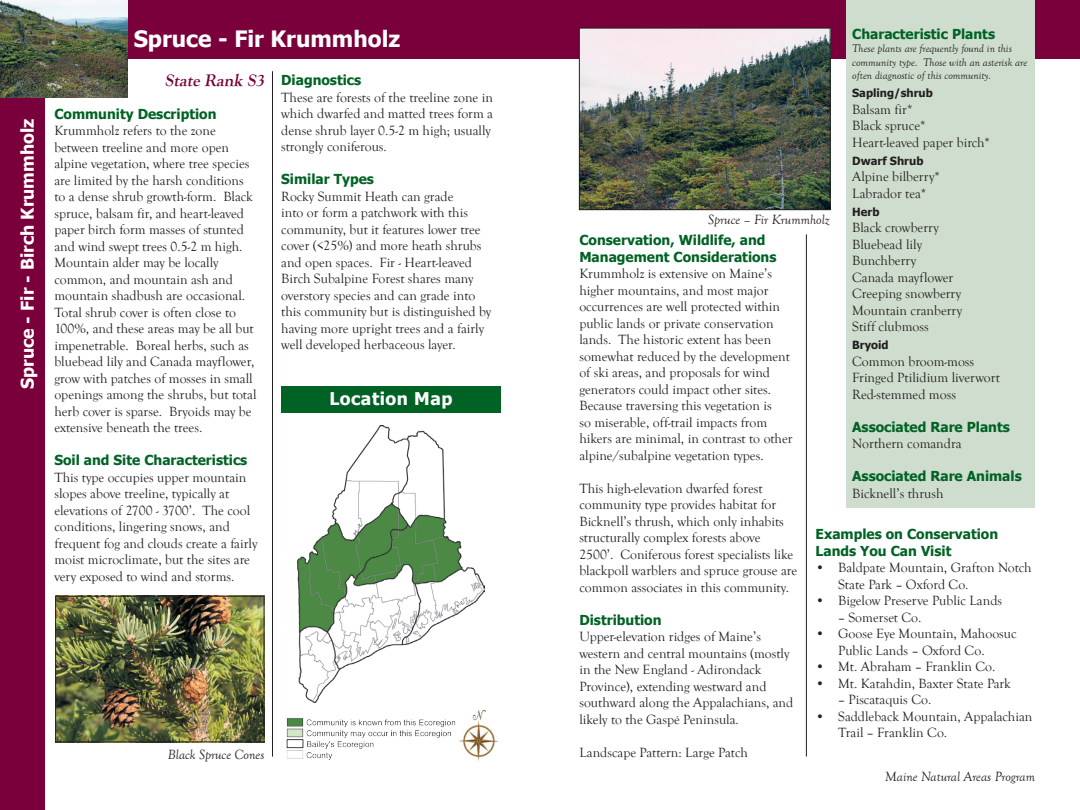
<style>
.page{position:relative;width:1080px;height:810px;background:#fff}
.page>*{position:absolute;margin:0;border:0;box-sizing:border-box;transform-origin:0 0}
.Maine_Header{font:700 22.5px "Tahoma";color:#fff}
.t1{font:700 17.5px "Tahoma";color:#fff}
.t2{font:700 17.5px "Tahoma";letter-spacing:.03em;color:#fff}
.State_Rank{font:italic 700 17.5px "Goudy Old Style T";color:#7a003b}
.Body_Text{font:13.75px/16.5px "Goudy Old Style T";color:#231f20}
.Small_Header_--_Gree{font:700 13.75px/16.5px "Tahoma";color:#006224}
.Body_Text-2{font:italic 13.75px "Goudy Old Style T";color:#231f20}
.Body_Text-3{font:italic 11.25px/13.5px "Goudy Old Style T";color:#231f20}
.Plant_Animals_Header{font:700 11.25px "Tahoma";color:#231f20}
</style>
<div class="page">
<img style="left:286px;top:710px;width:213px;height:51px">
<div style="left:0;top:0;width:540px;height:58px;background:#7a003b"></div>
<div style="left:0;top:0;width:45px;height:810px;background:#7a003b"></div>
<div style="left:281px;top:386px;width:220px;height:26px;background:#006224"></div>
<div style="left:540px;top:0;width:540px;height:58px;background:#7a003b"></div>
<img style="left:0;top:0;width:128px;height:98px">
<hr style="left:272px;top:71px;width:1px;height:686px;background:#231f20">
<img style="left:298px;top:426px;width:186px;height:277px">
<img style="left:57px;top:598px;width:205px;height:142px">
<div style="left:55px;top:596px;width:209px;height:146px;border:1px solid #231f20"></div>
<div style="left:847px;top:0;width:188px;height:507px;background:#ceddce"></div>
<img style="left:581px;top:30px;width:247px;height:178px">
<div style="left:579px;top:28px;width:251px;height:182px;border:1px solid #231f20"></div>
<hr style="left:806px;top:234px;width:1px;height:523px;background:#231f20">
<p class="t1" style="left:15px;top:389px;width:272px;rotate:-90deg">Spruce - Fir - Birch Krummholz</p>
<p class="Maine_Header" style="left:134px;top:23px;width:268px">Spruce - Fir Krummholz</p>
<p class="State_Rank" style="left:165px;top:70px;width:104px">State Rank S3</p>
<p class="Small_Header_--_Gree" style="left:54px;top:105px;width:164px">Community Description</p>
<p class="Body_Text" style="left:54px;top:123px;width:204px">Krummholz refers to the zone between treeline and more open alpine vegetation, where tree species are limited by the harsh conditions to a dense shrub growth-form. Black spruce, balsam fir, and heart-leaved paper birch form masses of stunted and wind swept trees 0.5-2 m high.<br>Mountain alder may be locally common, and mountain ash and mountain shadbush are occasional.<br>Total shrub cover is often close to 100%, and these areas may be all but impenetrable. Boreal herbs, such as bluebead lily and Canada mayflower, grow with patches of mosses in small openings among the shrubs, but total herb cover is sparse. Bryoids may be extensive beneath the trees.</p>
<p class="Small_Header_--_Gree" style="left:54px;top:451px;width:194px">Soil and Site Characteristics</p>
<p class="Body_Text" style="left:54px;top:470px;width:205px">This type occupies upper mountain slopes above treeline, typically at elevations of 2700 - 3700’. The cool conditions, lingering snows, and frequent fog and clouds create a fairly moist microclimate, but the sites are very exposed to wind and storms.</p>
<p class="Small_Header_--_Gree" style="left:281px;top:71px;width:82px">Diagnostics</p>
<p class="Body_Text" style="left:281px;top:89px;width:213px">These are forests of the treeline zone in which dwarfed and matted trees form a dense shrub layer 0.5-2 m high; usually strongly coniferous.</p>
<p class="Small_Header_--_Gree" style="left:281px;top:170px;width:94px">Similar Types</p>
<p class="Body_Text" style="left:281px;top:188px;width:212px">Rocky Summit Heath can grade<br>into or form a patchwork with this community, but it features lower tree cover (&lt;25%) and more heath shrubs and open spaces. Fir - Heart-leaved Birch Subalpine Forest shares many overstory species and can grade into this community but is distinguished by having more upright trees and a fairly well developed herbaceous layer.</p>
<p class="t2" style="left:329px;top:386px;width:125px">Location Map</p>
<p class="Body_Text-2" style="left:168px;top:747px;width:98px">Black Spruce Cones</p>
<p class="Small_Header_--_Gree" style="left:852px;top:24px;width:144px">Characteristic Plants</p>
<p class="Body_Text-3" style="left:852px;top:42px;width:177px">These plants are frequently found in this community type. Those with an asterisk are often diagnostic of this community.</p>
<p class="Plant_Animals_Header" style="left:852px;top:85px;width:82px">Sapling/shrub</p>
<p class="Body_Text" style="left:852px;top:101px;width:62px">Balsam fir*</p>
<p class="Body_Text" style="left:852px;top:118px;width:75px">Black spruce*</p>
<p class="Body_Text" style="left:852px;top:134px;width:139px">Heart-leaved paper birch*</p>
<p class="Plant_Animals_Header" style="left:852px;top:153px;width:73px">Dwarf Shrub</p>
<p class="Body_Text" style="left:852px;top:169px;width:89px">Alpine bilberry*</p>
<p class="Body_Text" style="left:852px;top:185px;width:76px">Labrador tea*</p>
<p class="Plant_Animals_Header" style="left:852px;top:204px;width:29px">Herb</p>
<p class="Body_Text" style="left:852px;top:220px;width:88px">Black crowberry</p>
<p class="Body_Text" style="left:852px;top:236px;width:71px">Bluebead lily</p>
<p class="Body_Text" style="left:852px;top:253px;width:65px">Bunchberry</p>
<p class="Body_Text" style="left:852px;top:269px;width:103px">Canada mayflower</p>
<p class="Body_Text" style="left:852px;top:286px;width:111px">Creeping snowberry</p>
<p class="Body_Text" style="left:852px;top:302px;width:112px">Mountain cranberry</p>
<p class="Body_Text" style="left:852px;top:319px;width:78px">Stiff clubmoss</p>
<p class="Plant_Animals_Header" style="left:852px;top:337px;width:38px">Bryoid</p>
<p class="Body_Text" style="left:852px;top:353px;width:124px">Common broom-moss</p>
<p class="Body_Text" style="left:852px;top:370px;width:149px">Fringed Ptilidium liverwort</p>
<p class="Body_Text" style="left:852px;top:386px;width:105px">Red-stemmed moss</p>
<p class="Small_Header_--_Gree" style="left:852px;top:417px;width:159px">Associated Rare Plants</p>
<p class="Body_Text" style="left:852px;top:436px;width:111px">Northern comandra</p>
<p class="Small_Header_--_Gree" style="left:852px;top:467px;width:171px">Associated Rare Animals</p>
<p class="Body_Text" style="left:852px;top:485px;width:93px">Bicknell’s thrush</p>
<p class="Small_Header_--_Gree" style="left:816px;top:525px;width:184px">Examples on Conservation<br>Lands You Can Visit</p>
<p class="Body_Text" style="left:838px;top:560px;width:195px">Baldpate Mountain, Grafton Notch<br>State Park – Oxford Co.</p>
<p class="Body_Text" style="left:838px;top:593px;width:166px">Bigelow Preserve Public Lands</p>
<p class="Body_Text" style="left:838px;top:609px;width:85px">– Somerset Co.</p>
<p class="Body_Text" style="left:838px;top:626px;width:180px">Goose Eye Mountain, Mahoosuc<br>Public Lands – Oxford Co.</p>
<p class="Body_Text" style="left:838px;top:659px;width:159px">Mt. Abraham – Franklin Co.</p>
<p class="Body_Text" style="left:838px;top:675px;width:174px">Mt. Katahdin, Baxter State Park</p>
<p class="Body_Text" style="left:838px;top:692px;width:95px">– Piscataquis Co.</p>
<p class="Body_Text" style="left:838px;top:708px;width:196px">Saddleback Mountain, Appalachian<br>Trail – Franklin Co.</p>
<p class="Body_Text-2" style="left:708px;top:212px;width:123px">Spruce – Fir Krummholz</p>
<p class="Small_Header_--_Gree" style="left:579px;top:231px;width:199px">Conservation, Wildlife, and<br>Management Considerations</p>
<p class="Body_Text" style="left:579px;top:266px;width:215px">Krummholz is extensive on Maine’s higher mountains, and most major occurrences are well protected within public lands or private conservation lands. The historic extent has been somewhat reduced by the development of ski areas, and proposals for wind generators could impact other sites.<br>Because traversing this vegetation is<br>so miserable, off-trail impacts from hikers are minimal, in contrast to other alpine/subalpine vegetation types.</p>
<p class="Body_Text" style="left:579px;top:480px;width:219px">This high-elevation dwarfed forest community type provides habitat for Bicknell’s thrush, which only inhabits structurally complex forests above 2500’. Coniferous forest specialists like blackpoll warblers and spruce grouse are common associates in this community.</p>
<p class="Small_Header_--_Gree" style="left:579px;top:611px;width:84px">Distribution</p>
<p class="Body_Text" style="left:579px;top:629px;width:215px">Upper-elevation ridges of Maine’s western and central mountains (mostly in the New England - Adirondack Province), extending westward and southward along the Appalachians, and likely to the Gaspé Peninsula.</p>
<p class="Body_Text" style="left:579px;top:744px;width:170px">Landscape Pattern: Large Patch</p>
<p class="Body_Text" style="left:816px;top:560px;width:11px">•</p>
<p class="Body_Text" style="left:816px;top:593px;width:11px">•</p>
<p class="Body_Text" style="left:816px;top:626px;width:11px">•</p>
<p class="Body_Text" style="left:816px;top:659px;width:11px">• •</p>
<p class="Body_Text" style="left:816px;top:708px;width:11px">•</p>
<p class="Body_Text-2" style="left:885px;top:769px;width:151px">Maine Natural Areas Program</p>
</div>
